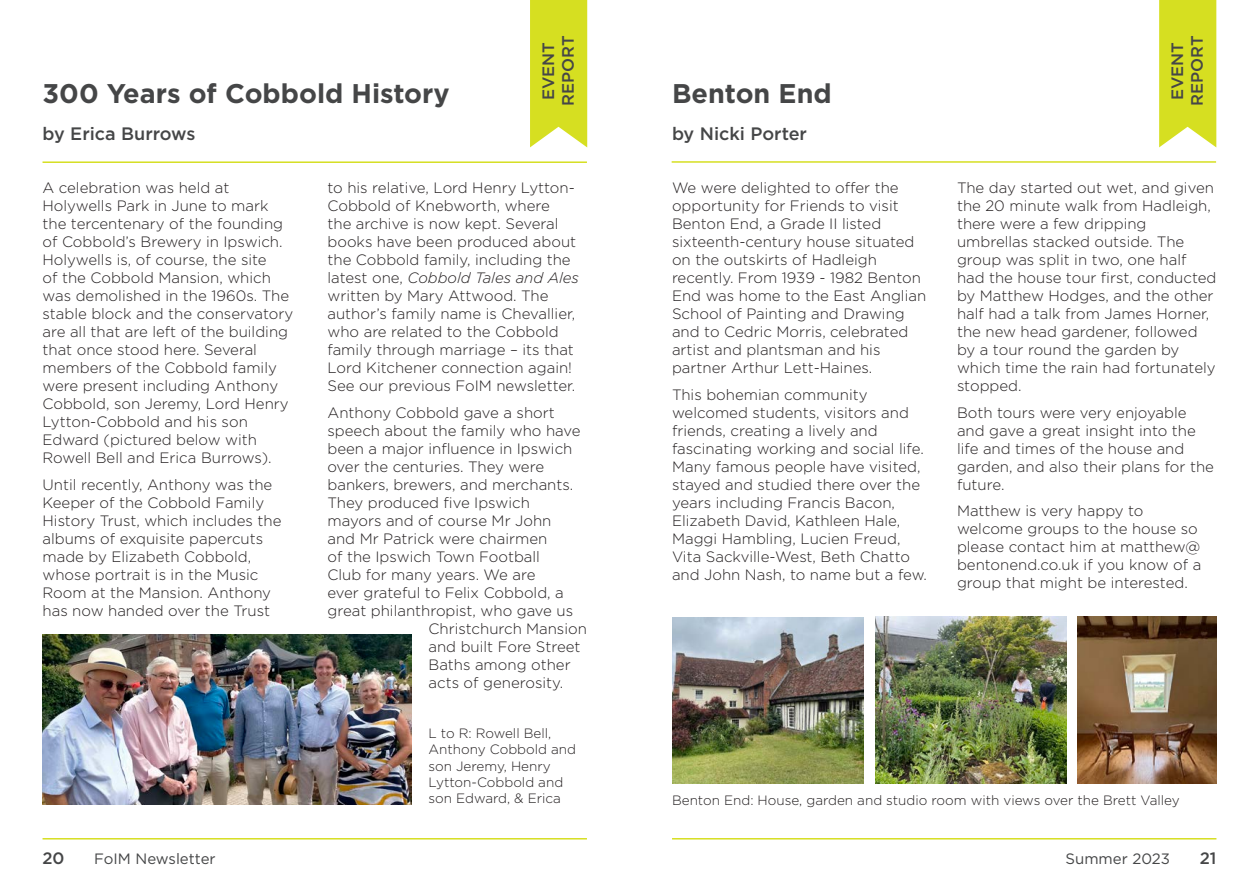
<style>
.page{position:relative;width:1259px;height:893px;background:#fff}
.page>*{position:absolute;margin:0;border:0;box-sizing:border-box;transform-origin:0 0}
.Page_Headings{font:700 27px "Gotham";color:#454647}
.Sub_Heading_1{font:500 18px "Gotham";color:#454647}
.Sub_Heading_1-2{font:500 16.5px "Gotham";color:#454647}
.Text_Block{font:300 15px/18px "Gotham";color:#231f20}
.t1{font:15px "Gotham";color:#454647}
.Captions{font:300 13.5px/16.2px "Gotham";color:#231f20}
.s1{font-style:italic}
</style>
<div class="page">
<hr style="left:43px;top:838px;width:544px;height:1px;background:#d6df21">
<hr style="left:672px;top:838px;width:544px;height:1px;background:#d6df21">
<img style="left:43px;top:635px;width:368px;height:170px">
<hr style="left:43px;top:161px;width:544px;height:2px;background:#d6df21">
<svg style="left:530px;top:0;width:57px;height:147px;background:#d8e130"></svg>
<hr style="left:671px;top:161px;width:545px;height:2px;background:#d6df21">
<svg style="left:1159px;top:0;width:57px;height:147px;background:#d8e130"></svg>
<img style="left:672px;top:617px;width:191px;height:167px">
<img style="left:1077px;top:617px;width:139px;height:167px">
<img style="left:875px;top:617px;width:191px;height:167px">
<p class="Page_Headings" style="left:43px;top:76px;width:409px">300 Years of Cobbold History</p>
<p class="Sub_Heading_1" style="left:43px;top:122px;width:154px">by Erica Burrows</p>
<p class="Sub_Heading_1-2" style="left:537px;top:100px;width:60px;rotate:-90deg">EVENT</p>
<p class="Sub_Heading_1-2" style="left:557px;top:106px;width:72px;rotate:-90deg">REPORT</p>
<p class="Text_Block" style="left:43px;top:179px;width:252px">A celebration was held at<br>Holywells Park in June to mark the tercentenary of the founding of Cobbold’s Brewery in Ipswich.<br>Holywells is, of course, the site<br>of the Cobbold Mansion, which was demolished in the 1960s. The stable block and the conservatory are all that are left of the building that once stood here. Several members of the Cobbold family were present including Anthony<br>Cobbold, son Jeremy, Lord Henry<br>Lytton-Cobbold and his son<br>Edward (pictured below with<br>Rowell Bell and Erica Burrows).</p>
<p class="Text_Block" style="left:43px;top:475px;width:240px">Until recently, Anthony was the<br>Keeper of the Cobbold Family<br>History Trust, which includes the albums of exquisite papercuts made by Elizabeth Cobbold, whose portrait is in the Music<br>Room at the Mansion. Anthony has now handed over the Trust</p>
<p class="Text_Block" style="left:327px;top:179px;width:253px">to his relative, Lord Henry Lytton-<br>Cobbold of Knebworth, where<br>the archive is now kept. Several books have been produced about the Cobbold family, including the latest one, <span class="s1">Cobbold Tales and Ales </span>written by Mary Attwood. The author’s family name is Chevallier, who are related to the Cobbold family through marriage – its that<br>Lord Kitchener connection again!<br>See our previous FoIM newsletter.</p>
<p class="Text_Block" style="left:327px;top:403px;width:229px">Anthony Cobbold gave a short</p>
<p class="Text_Block" style="left:327px;top:421px;width:255px">speech about the family who have</p>
<p class="Text_Block" style="left:327px;top:439px;width:246px">been a major influence in Ipswich</p>
<p class="Text_Block" style="left:327px;top:457px;width:218px">over the centuries. They were</p>
<p class="Text_Block" style="left:327px;top:475px;width:247px">bankers, brewers, and merchants.</p>
<p class="Text_Block" style="left:327px;top:493px;width:204px">They produced five Ipswich</p>
<p class="Text_Block" style="left:327px;top:511px;width:225px">mayors and of course Mr John</p>
<p class="Text_Block" style="left:327px;top:529px;width:221px">and Mr Patrick were chairmen</p>
<p class="Text_Block" style="left:327px;top:547px;width:214px">of the Ipswich Town Football</p>
<p class="Text_Block" style="left:327px;top:565px;width:209px">Club for many years. We are</p>
<p class="Text_Block" style="left:327px;top:583px;width:238px">ever grateful to Felix Cobbold, a</p>
<p class="Text_Block" style="left:327px;top:601px;width:247px">great philanthropist, who gave us</p>
<p class="Text_Block" style="left:428px;top:619px;width:160px">Christchurch Mansion</p>
<p class="Text_Block" style="left:428px;top:637px;width:154px">and built Fore Street</p>
<p class="Text_Block" style="left:428px;top:655px;width:144px">Baths among other</p>
<p class="Text_Block" style="left:428px;top:673px;width:136px">acts of generosity.</p>
<p class="Page_Headings" style="left:672px;top:76px;width:161px">Benton End</p>
<p class="Sub_Heading_1" style="left:672px;top:122px;width:137px">by Nicki Porter</p>
<p class="Text_Block" style="left:672px;top:179px;width:256px">We were delighted to offer the opportunity for Friends to visit<br>Benton End, a Grade II listed sixteenth-century house situated on the outskirts of Hadleigh recently. From 1939 - 1982 Benton<br>End was home to the East Anglian<br>School of Painting and Drawing and to Cedric Morris, celebrated artist and plantsman and his partner Arthur Lett-Haines.</p>
<p class="Text_Block" style="left:672px;top:385px;width:256px">This bohemian community welcomed students, visitors and friends, creating a lively and fascinating working and social life.<br>Many famous people have visited, stayed and studied there over the years including Francis Bacon,<br>Elizabeth David, Kathleen Hale,<br>Maggi Hambling, Lucien Freud,<br>Vita Sackville-West, Beth Chatto and John Nash, to name but a few.</p>
<p class="Sub_Heading_1-2" style="left:1166px;top:100px;width:60px;rotate:-90deg">EVENT</p>
<p class="Sub_Heading_1-2" style="left:1186px;top:106px;width:72px;rotate:-90deg">REPORT</p>
<p class="Text_Block" style="left:957px;top:179px;width:261px">The day started out wet, and given the 20 minute walk from Hadleigh, there were a few dripping umbrellas stacked outside. The group was split in two, one half had the house tour first, conducted by Matthew Hodges, and the other half had a talk from James Horner, the new head gardener, followed by a tour round the garden by which time the rain had fortunately stopped.</p>
<p class="Text_Block" style="left:957px;top:403px;width:258px">Both tours were very enjoyable and gave a great insight into the life and times of the house and garden, and also their plans for the future.</p>
<p class="Text_Block" style="left:957px;top:502px;width:246px">Matthew is very happy to welcome groups to the house so please contact him at matthew@ bentonend.co.uk if you know of a group that might be interested.</p>
<p class="Captions" style="left:428px;top:725px;width:149px">L to R: Rowell Bell,<br>Anthony Cobbold and son Jeremy, Henry<br>Lytton-Cobbold and son Edward, &amp; Erica</p>
<p class="Captions" style="left:672px;top:792px;width:509px">Benton End: House, garden and studio room with views over the Brett Valley</p>
<p class="Sub_Heading_1-2" style="left:43px;top:847px;width:24px">20</p>
<p class="t1" style="left:94px;top:849px;width:123px">FoIM Newsletter</p>
<p class="t1" style="left:1065px;top:849px;width:106px">Summer 2023</p>
<p class="Sub_Heading_1-2" style="left:1199px;top:847px;width:18px">21</p>
</div>
